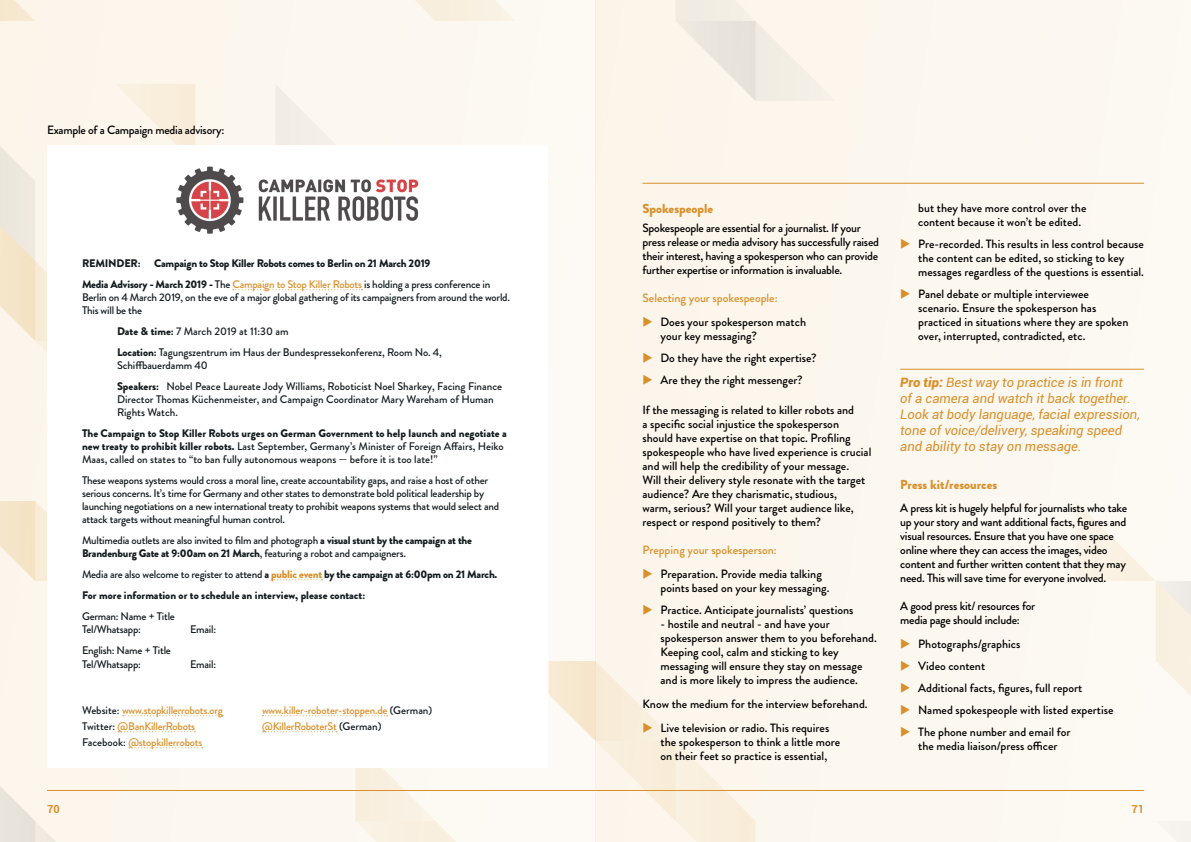
<style>
.page{position:relative;width:1191px;height:842px;background:#fff}
.page>*{position:absolute;margin:0;border:0;box-sizing:border-box;transform-origin:0 0}
.Highlight_text_SIENA{font:italic 13px/16px "Roboto";color:#d9902a}
.Header_3_SIENA_09_B{font:900 13px "Brandon Grotesque";color:#d9902a}
.Body_text{font:500 12px/14px "Brandon Grotesque";color:#000}
.Body_text-2{font:500 12px/14px "Brandon Grotesque";letter-spacing:-.02em;color:#000}
.Body_text-3{font:500 12px "Brandon Grotesque";color:#d9902a}
.Table_text{font:500 11px/13px "Brandon Grotesque";letter-spacing:-.02em;color:#141c1f}
.Table_text_para{font:500 11px/13px "Brandon Grotesque";color:#141c1f}
.Table_text-2{font:500 11px/13px "Brandon Grotesque";color:#141c1f}
.Table_text_BOLD_blac{font:500 11px/13px "Brandon Grotesque";letter-spacing:-.02em;color:#141c1f}
.Table_text-3{font:500 11px "Brandon Grotesque";letter-spacing:-.02em;color:#d9902a}
.Table_text_BOLD_blac-2{font:900 11px "Brandon Grotesque";letter-spacing:-.02em;color:#141c1f}
.Table_text_BOLD_blac-3{font:900 11px "Brandon Grotesque";color:#141c1f}
.t1{font:700 11px "Roboto";color:#d9902a}
.s1{font-weight:900}
.s2{color:#d9902a}
.s3{font-weight:900;color:#d9902a}
.s4{color:#141c1f}
</style>
<div class="page">
<div style="left:0;top:0;width:595px;height:842px;background:#fcf8f0"></div>
<div style="left:595px;top:0;width:596px;height:842px;background:#fcf7ef"></div>
<svg style="left:0;top:0;width:35px;height:21px"></svg>
<svg style="left:676px;top:0;width:120px;height:101px"></svg>
<svg style="left:1099px;top:526px;width:92px;height:169px"></svg>
<svg style="left:415px;top:0;width:92px;height:21px"></svg>
<svg style="left:0;top:786px;width:56px;height:56px"></svg>
<hr style="left:595px;top:790px;width:549px;height:1px;background:#d9902a">
<hr style="left:47px;top:790px;width:548px;height:1px;background:#d9902a">
<hr style="left:642px;top:183px;width:502px;height:1px;background:#d9902a">
<div style="left:47px;top:145px;width:501px;height:623px;background:#fff"></div>
<img style="left:362px;top:166px;width:57px;height:68px">
<svg style="left:0;top:84px;width:362px;height:497px"></svg>
<svg style="left:122px;top:715px;width:101px;height:1px"></svg>
<svg style="left:118px;top:731px;width:77px;height:1px"></svg>
<svg style="left:262px;top:661px;width:493px;height:181px"></svg>
<svg style="left:129px;top:747px;width:74px;height:1px"></svg>
<hr style="left:900px;top:369px;width:244px;height:1px;background:#d9902a">
<p class="Body_text-2" style="left:47px;top:123px;width:179px">Example of a Campaign media advisory:</p>
<p class="Table_text_BOLD_blac-2" style="left:82px;top:255px;width:350px">REMINDER: Campaign to Stop Killer Robots comes to Berlin on 21 March 2019</p>
<p class="Table_text_BOLD_blac" style="left:82px;top:278px;width:429px"><span class="s1">Media Advisory - March 2019 -</span> The <span class="s2">Campaign to Stop Killer Robots</span> is holding a press conference in<br>Berlin on 4 March 2019, on the eve of a major global gathering of its campaigners from around the world.<br>This will be the</p>
<p class="Table_text_para" style="left:117px;top:325px;width:173px"><span class="s1">Date &amp; time:</span> 7 March 2019 at 11:30 am</p>
<p class="Table_text_para" style="left:117px;top:346px;width:326px"><span class="s1">Location:</span> Tagungszentrum im Haus der Bundespressekonferenz, Room No. 4,<br>Schiffbauerdamm 40</p>
<p class="Table_text_para" style="left:117px;top:380px;width:386px"><span class="s1">Speakers:</span> Nobel Peace Laureate Jody Williams, Roboticist Noel Sharkey, Facing Finance<br>Director Thomas Küchenmeister, and Campaign Coordinator Mary Wareham of Human<br>Rights Watch.</p>
<p class="Table_text-2" style="left:82px;top:427px;width:426px"><span class="s1">The Campaign to Stop Killer Robots urges on German Government to help launch and negotiate a new treaty to prohibit killer robots.</span> Last September, Germany’s Minister of Foreign Affairs, Heiko<br>Maas, called on states to “to ban fully autonomous weapons — before it is too late!”</p>
<p class="Table_text" style="left:82px;top:474px;width:419px">These weapons systems would cross a moral line, create accountability gaps, and raise a host of other serious concerns. It’s time for Germany and other states to demonstrate bold political leadership by launching negotiations on a new international treaty to prohibit weapons systems that would select and attack targets without meaningful human control.</p>
<p class="Table_text" style="left:82px;top:534px;width:391px">Multimedia outlets are also invited to film and photograph <span class="s1">a visual stunt by the campaign at the<br>Brandenburg Gate at 9:00am on 21 March</span>, featuring a robot and campaigners.</p>
<p class="Table_text" style="left:82px;top:568px;width:417px">Media are also welcome to register to attend <span class="s1">a</span> <span class="s3">public event</span> <span class="s1">by the campaign at 6:00pm on 21 March.</span></p>
<p class="Table_text_BOLD_blac-3" style="left:82px;top:587px;width:285px">For more information or to schedule an interview, please contact:</p>
<p class="Table_text" style="left:82px;top:610px;width:94px">German: Name + Title<br>Tel/Whatsapp:</p>
<p class="Table_text" style="left:190px;top:623px;width:28px">Email:</p>
<p class="Table_text" style="left:82px;top:643px;width:90px;line-height:14px">English: Name + Title<br>Tel/Whatsapp:</p>
<p class="Table_text" style="left:190px;top:658px;width:28px">Email:</p>
<p class="Table_text-3" style="left:82px;top:702px;width:142px"><span class="s4">Website:</span> www.stopkillerrobots.org</p>
<p class="Table_text-3" style="left:262px;top:702px;width:172px">www.killer-roboter-stoppen.de <span class="s4">(German)</span></p>
<p class="Table_text-3" style="left:82px;top:718px;width:115px"><span class="s4">Twitter:</span> @BanKillerRobots</p>
<p class="Table_text-3" style="left:262px;top:718px;width:121px">@KillerRoboterSt <span class="s4">(German)</span></p>
<p class="Table_text-3" style="left:82px;top:734px;width:122px"><span class="s4">Facebook:</span> @stopkillerrobots</p>
<p class="Header_3_SIENA_09_B" style="left:642px;top:199px;width:72px">Spokespeople</p>
<p class="Body_text-2" style="left:642px;top:221px;width:238px">Spokespeople are essential for a journalist. If your press release or media advisory has successfully raised their interest, having a spokesperson who can provide further expertise or information is invaluable.</p>
<p class="Body_text-3" style="left:642px;top:290px;width:137px">Selecting your spokespeople:</p>
<p class="Body_text" style="left:660px;top:315px;width:147px;text-indent:-18px"><span class="s2">◆</span> Does your spokesperson match your key messaging?</p>
<p class="Body_text" style="left:642px;top:351px;width:176px"><span class="s2">◆</span> Do they have the right expertise?</p>
<p class="Body_text" style="left:642px;top:373px;width:162px"><span class="s2">◆</span> Are they the right messenger?</p>
<p class="Body_text" style="left:642px;top:403px;width:230px">If the messaging is related to killer robots and<br>a specific social injustice the spokesperson should have expertise on that topic. Profiling spokespeople who have lived experience is crucial and will help the credibility of your message.<br>Will their delivery style resonate with the target audience? Are they charismatic, studious,<br>warm, serious? Will your target audience like, respect or respond positively to them?</p>
<p class="Body_text-3" style="left:642px;top:542px;width:136px">Prepping your spokesperson:</p>
<p class="Body_text" style="left:660px;top:567px;width:170px;text-indent:-18px"><span class="s2">◆</span> Preparation. Provide media talking points based on your key messaging.</p>
<p class="Body_text" style="left:642px;top:603px;width:212px"><span class="s2">◆</span> Practice. Anticipate journalists’ questions</p>
<p class="Body_text" style="left:660px;top:617px;width:218px">- hostile and neutral - and have your spokesperson answer them to you beforehand.<br>Keeping cool, calm and sticking to key messaging will ensure they stay on message and is more likely to impress the audience.</p>
<p class="Body_text" style="left:642px;top:697px;width:227px">Know the medium for the interview beforehand.</p>
<p class="Body_text" style="left:660px;top:721px;width:181px;text-indent:-18px"><span class="s2">◆</span> Live television or radio. This requires the spokesperson to think a little more on their feet so practice is essential,</p>
<p class="Body_text" style="left:918px;top:201px;width:170px">but they have more control over the content because it won’t be edited.</p>
<p class="Body_text" style="left:918px;top:237px;width:227px;text-indent:-18px"><span class="s2">◆</span> Pre-recorded. This results in less control because the content can be edited, so sticking to key messages regardless of the questions is essential.</p>
<p class="Body_text" style="left:918px;top:287px;width:212px;text-indent:-18px"><span class="s2">◆</span> Panel debate or multiple interviewee scenario. Ensure the spokesperson has practiced in situations where they are spoken over, interrupted, contradicted, etc.</p>
<p class="Highlight_text_SIENA" style="left:900px;top:374px;width:241px"><span class="s1">Pro tip:</span> Best way to practice is in front<br>of a camera and watch it back together.<br>Look at body language, facial expression, tone of voice/delivery, speaking speed and ability to stay on message.</p>
<p class="Header_3_SIENA_09_B" style="left:900px;top:476px;width:99px">Press kit/resources</p>
<p class="Body_text-2" style="left:900px;top:501px;width:228px">A press kit is hugely helpful for journalists who take up your story and want additional facts, figures and visual resources. Ensure that you have one space online where they can access the images, video content and further written content that they may need. This will save time for everyone involved.</p>
<p class="Body_text-2" style="left:900px;top:599px;width:137px">A good press kit/ resources for media page should include:</p>
<p class="Body_text" style="left:900px;top:637px;width:122px"><span class="s2">◆</span> Photographs/graphics</p>
<p class="Body_text" style="left:900px;top:659px;width:86px"><span class="s2">◆</span> Video content</p>
<p class="Body_text" style="left:900px;top:681px;width:184px"><span class="s2">◆</span> Additional facts, figures, full report</p>
<p class="Body_text" style="left:900px;top:703px;width:215px"><span class="s2">◆</span> Named spokespeople with listed expertise</p>
<p class="Body_text" style="left:900px;top:725px;width:172px;text-align:center"><span class="s2">◆</span> The phone number and email for the media liaison/press officer</p>
<p class="t1" style="left:47px;top:801px;width:14px">70</p>
<p class="t1" style="left:1131px;top:801px;width:14px">71</p>
</div>
